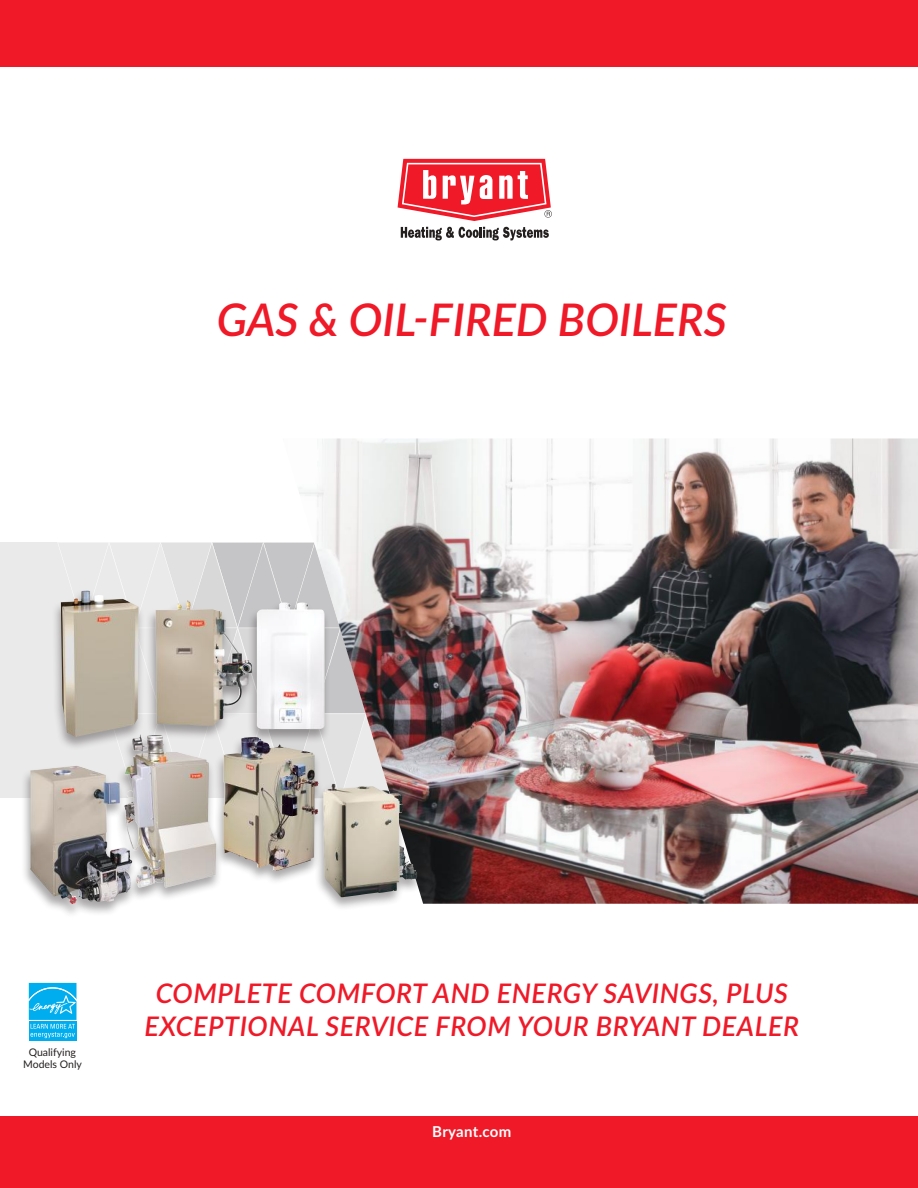
<style>
.page{position:relative;width:918px;height:1188px;background:#fff}
.page>*{position:absolute;margin:0;border:0;box-sizing:border-box;transform-origin:0 0}
.t1{font:italic 600 45px "Lato";color:#ef1928}
.t2{font:italic 600 27px/32.4px "Lato";letter-spacing:.02em;color:#ef1928;text-align:center}
.t3{font:700 15px "Lato";letter-spacing:.015em;color:#fff}
.t4{font:10.5px/12px "Lato";color:#241f1f;text-align:center}
</style>
<div class="page">
<div style="left:0;top:1116px;width:918px;height:72px;background:#ef1928"></div>
<div style="left:0;top:542px;width:421px;height:256px;background:#ebeaea"></div>
<svg style="left:108px;top:542px;width:175px;height:59px"></svg>
<div style="left:0;top:0;width:918px;height:67px;background:#ef1928"></div>
<img style="left:283px;top:438px;width:635px;height:466px">
<svg style="left:401px;top:227px;width:148px;height:13px"></svg>
<svg style="left:398px;top:159px;width:154px;height:62px"></svg>
<div style="left:314px;top:782px;width:109px;height:130px;background:#241f1f;opacity:.4"></div>
<img style="left:323px;top:784px;width:94px;height:114px">
<div style="left:51px;top:589px;width:94px;height:162px;background:#241f1f;opacity:.4"></div>
<img style="left:61px;top:590px;width:78px;height:147px">
<div style="left:146px;top:599px;width:113px;height:141px;background:#241f1f;opacity:.4"></div>
<img style="left:156px;top:600px;width:79px;height:126px">
<div style="left:115px;top:734px;width:107px;height:168px;background:#241f1f;opacity:.4"></div>
<img style="left:125px;top:735px;width:17px;height:40px">
<div style="left:213px;top:736px;width:111px;height:149px;background:#241f1f;opacity:.4"></div>
<img style="left:223px;top:737px;width:96px;height:134px">
<div style="left:21px;top:764px;width:117px;height:154px;background:#241f1f;opacity:.4"></div>
<img style="left:30px;top:766px;width:102px;height:138px">
<div style="left:247px;top:601px;width:84px;height:143px;background:#241f1f;opacity:.4"></div>
<img style="left:257px;top:603px;width:27px;height:13px">
<div style="left:27px;top:982px;width:51px;height:60px;background:linear-gradient(to right,#00aeef,#00aeef)"></div>
<div style="left:29px;top:1021px;width:47px;height:19px;background:#00aeef"></div>
<svg style="left:29px;top:983px;width:47px;height:55px"></svg>
<h1 class="t1" style="left:217px;top:287px;width:511px">GAS &amp; OIL-FIRED BOILERS</h1>
<p class="t4" style="left:23px;top:1046px;width:60px">Qualifying<br>Models Only</p>
<p class="t2" style="left:144px;top:976px;width:656px">COMPLETE COMFORT AND ENERGY SAVINGS, PLUS<br>EXCEPTIONAL SERVICE FROM YOUR BRYANT DEALER</p>
<p class="t3" style="left:432px;top:1120px;width:81px">Bryant.com</p>
</div>
